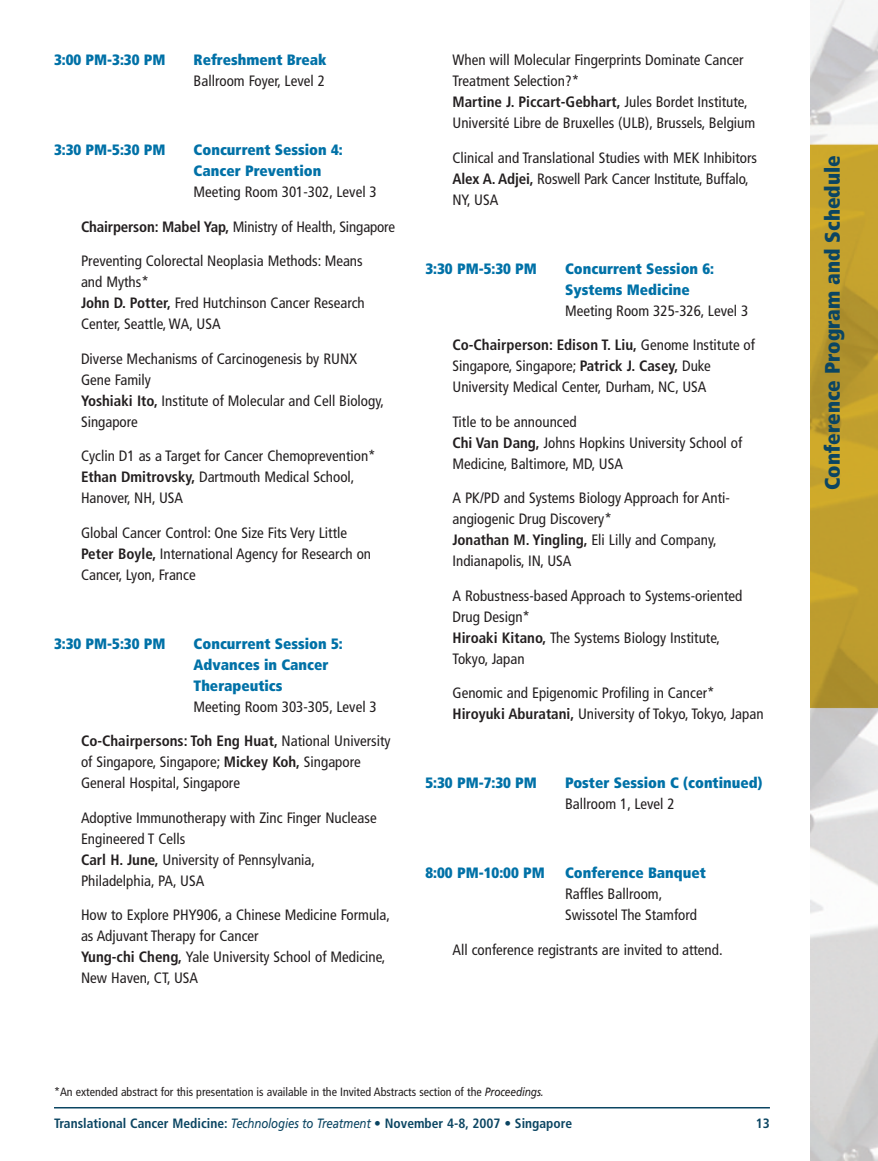
<style>
.page{position:relative;width:878px;height:1161px;background:#fff}
.page>*{position:absolute;margin:0;border:0;box-sizing:border-box;transform-origin:0 0}
.t1{font:900 condensed 21px "Frutiger";color:#0b4562}
.t2{font:condensed 15px/21px "Frutiger";color:#231f20}
.t3{font:900 condensed 15px/21px "Frutiger";color:#0071a7}
.t4{font:700 condensed 13.5px "Frutiger";color:#0b4562}
.t5{font:condensed 12px "Frutiger";color:#231f20}
.s1{font-weight:700}
.s2{font-style:italic;font-stretch:normal}
.s3{font-weight:400;font-style:italic;font-stretch:normal}
</style>
<div class="page">
<hr style="left:54px;top:1107px;width:716px;height:1px;background:#0b4562">
<img style="left:810px;top:0;width:67px;height:1161px">
<p class="t3" style="left:54px;top:51px;width:113px">3:00 PM-3:30 PM</p>
<p class="t3" style="left:194px;top:51px;width:134px">Refreshment Break</p>
<p class="t2" style="left:194px;top:72px;width:133px">Ballroom Foyer, Level 2</p>
<p class="t3" style="left:54px;top:141px;width:113px">3:30 PM-5:30 PM</p>
<p class="t3" style="left:194px;top:141px;width:151px">Concurrent Session 4:<br>Cancer Prevention</p>
<p class="t2" style="left:194px;top:183px;width:185px">Meeting Room 301-302, Level 3</p>
<p class="t2" style="left:81px;top:217px;width:316px"><span class="s1">Chairperson: Mabel Yap,</span> Ministry of Health, Singapore</p>
<p class="t2" style="left:81px;top:252px;width:285px">Preventing Colorectal Neoplasia Methods: Means and Myths*<br><span class="s1">John D. Potter,</span> Fred Hutchinson Cancer Research Center, Seattle, WA, USA</p>
<p class="t2" style="left:81px;top:349px;width:304px">Diverse Mechanisms of Carcinogenesis by RUNX<br>Gene Family<br><span class="s1">Yoshiaki Ito,</span> Institute of Molecular and Cell Biology,<br>Singapore</p>
<p class="t2" style="left:81px;top:447px;width:296px">Cyclin D1 as a Target for Cancer Chemoprevention*<br><span class="s1">Ethan Dmitrovsky,</span> Dartmouth Medical School,<br>Hanover, NH, USA</p>
<p class="t2" style="left:81px;top:523px;width:291px">Global Cancer Control: One Size Fits Very Little<br><span class="s1">Peter Boyle,</span> International Agency for Research on<br>Cancer, Lyon, France</p>
<p class="t3" style="left:54px;top:634px;width:113px">3:30 PM-5:30 PM</p>
<p class="t3" style="left:193px;top:634px;width:151px">Concurrent Session 5:<br>Advances in Cancer<br>Therapeutics</p>
<p class="t2" style="left:193px;top:697px;width:185px">Meeting Room 303-305, Level 3</p>
<p class="t2" style="left:81px;top:732px;width:311px"><span class="s1">Co-Chairpersons: Toh Eng Huat,</span> National University of Singapore, Singapore; <span class="s1">Mickey Koh,</span> Singapore<br>General Hospital, Singapore</p>
<p class="t2" style="left:81px;top:808px;width:297px">Adoptive Immunotherapy with Zinc Finger Nuclease Engineered T Cells<br><span class="s1">Carl H. June,</span> University of Pennsylvania, Philadelphia, PA, USA</p>
<p class="t2" style="left:81px;top:906px;width:310px">How to Explore PHY906, a Chinese Medicine Formula, as Adjuvant Therapy for Cancer<br><span class="s1">Yung-chi Cheng,</span> Yale University School of Medicine, New Haven, CT, USA</p>
<p class="t2" style="left:452px;top:51px;width:304px">When will Molecular Fingerprints Dominate Cancer Treatment Selection?*<br><span class="s1">Martine J. Piccart-Gebhart,</span> Jules Bordet Institute, Université Libre de Bruxelles (ULB), Brussels, Belgium</p>
<p class="t2" style="left:452px;top:148px;width:306px">Clinical and Translational Studies with MEK Inhibitors<br><span class="s1">Alex A. Adjei,</span> Roswell Park Cancer Institute, Buffalo,<br>NY, USA</p>
<p class="t3" style="left:425px;top:259px;width:113px">3:30 PM-5:30 PM</p>
<p class="t3" style="left:565px;top:259px;width:151px">Concurrent Session 6:<br>Systems Medicine</p>
<p class="t2" style="left:565px;top:301px;width:185px">Meeting Room 325-326, Level 3</p>
<p class="t2" style="left:452px;top:336px;width:304px"><span class="s1">Co-Chairperson: Edison T. Liu,</span> Genome Institute of<br>Singapore, Singapore; <span class="s1">Patrick J. Casey,</span> Duke<br>University Medical Center, Durham, NC, USA</p>
<p class="t2" style="left:452px;top:412px;width:291px">Title to be announced<br><span class="s1">Chi Van Dang,</span> Johns Hopkins University School of<br>Medicine, Baltimore, MD, USA</p>
<p class="t2" style="left:452px;top:489px;width:279px">A PK/PD and Systems Biology Approach for Anti&shy;angiogenic Drug Discovery*<br><span class="s1">Jonathan M. Yingling,</span> Eli Lilly and Company, Indianapolis, IN, USA</p>
<p class="t2" style="left:452px;top:586px;width:291px">A Robustness-based Approach to Systems-oriented<br>Drug Design*<br><span class="s1">Hiroaki Kitano,</span> The Systems Biology Institute,<br>Tokyo, Japan</p>
<p class="t2" style="left:452px;top:684px;width:312px">Genomic and Epigenomic Profiling in Cancer*<br><span class="s1">Hiroyuki Aburatani,</span> University of Tokyo, Tokyo, Japan</p>
<p class="t3" style="left:425px;top:774px;width:113px">5:30 PM-7:30 PM</p>
<p class="t3" style="left:565px;top:774px;width:199px">Poster Session C (continued)</p>
<p class="t2" style="left:565px;top:795px;width:111px">Ballroom 1, Level 2</p>
<p class="t3" style="left:425px;top:864px;width:121px">8:00 PM-10:00 PM</p>
<p class="t3" style="left:565px;top:864px;width:142px">Conference Banquet</p>
<p class="t2" style="left:565px;top:885px;width:134px">Raffles Ballroom,<br>Swissotel The Stamford</p>
<p class="t2" style="left:452px;top:940px;width:272px">All conference registrants are invited to attend.</p>
<p class="t5" style="left:54px;top:1087px;width:491px">*An extended abstract for this presentation is available in the Invited Abstracts section of the <span class="s2">Proceedings.</span></p>
<p class="t4" style="left:54px;top:1118px;width:519px">Translational Cancer Medicine: <span class="s3">Technologies to Treatment</span> • November 4-8, 2007 • Singapore</p>
<p class="t4" style="left:755px;top:1118px;width:16px">13</p>
<h1 class="t1" style="left:824px;top:490px;width:336px;rotate:-90deg">Conference Program and Schedule</h1>
</div>
